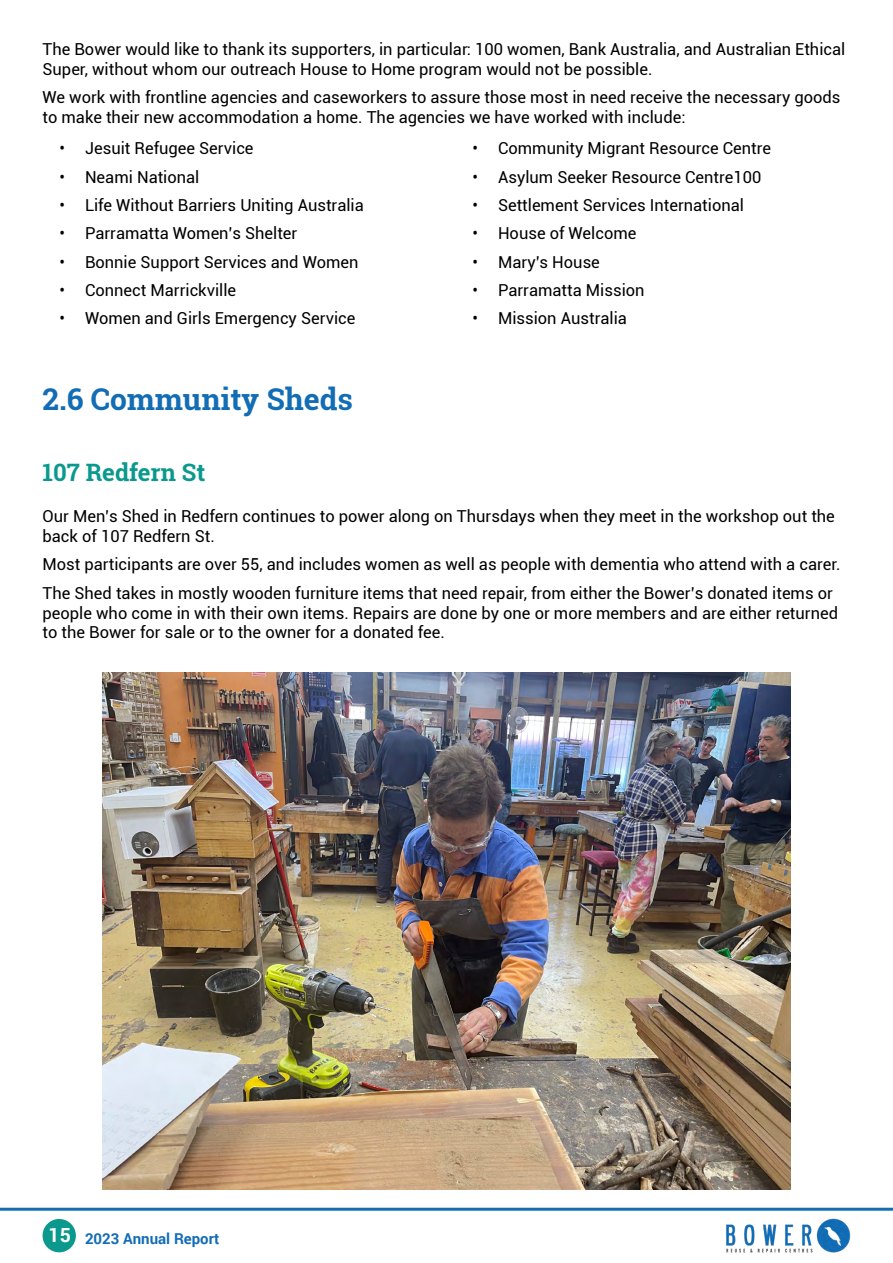
<style>
.page{position:relative;width:893px;height:1263px;background:#fff}
.page>*{position:absolute;margin:0;border:0;box-sizing:border-box;transform-origin:0 0}
.t1{font:700 30px "Roboto Slab";color:#136db5}
.t2{font:700 24px "Roboto Slab";color:#0b998e}
.t3{font:16.5px/19.8px "Roboto";color:#000}
.t4{font:700 15px "Roboto";color:#136db5}
.s1{font-size:19.5px;color:#fff}
</style>
<div class="page">
<div style="left:43px;top:1219px;width:33px;height:33px;background:#0b998e;border-radius:50%"></div>
<hr style="left:0;top:1208px;width:893px;height:3px;background:#136db5">
<img style="left:726px;top:1219px;width:124px;height:34px">
<img style="left:102px;top:673px;width:689px;height:516px">
<p class="t3" style="left:43px;top:39px;width:804px">The Bower would like to thank its supporters, in particular: 100 women, Bank Australia, and Australian Ethical<br>Super, without whom our outreach House to Home program would not be possible.</p>
<p class="t3" style="left:43px;top:87px;width:799px">We work with frontline agencies and caseworkers to assure those most in need receive the necessary goods to make their new accommodation a home. The agencies we have worked with include:</p>
<p class="t3" style="left:60px;top:138px;width:196px">• Jesuit Refugee Service</p>
<p class="t3" style="left:60px;top:166px;width:141px">• Neami National</p>
<p class="t3" style="left:60px;top:195px;width:306px">• Life Without Barriers Uniting Australia</p>
<p class="t3" style="left:60px;top:223px;width:239px">• Parramatta Women’s Shelter</p>
<p class="t3" style="left:60px;top:251px;width:300px">• Bonnie Support Services and Women</p>
<p class="t3" style="left:60px;top:280px;width:178px">• Connect Marrickville</p>
<p class="t3" style="left:60px;top:308px;width:297px">• Women and Girls Emergency Service</p>
<p class="t3" style="left:472px;top:138px;width:300px">• Community Migrant Resource Centre</p>
<p class="t3" style="left:472px;top:166px;width:290px">• Asylum Seeker Resource Centre100</p>
<p class="t3" style="left:472px;top:195px;width:273px">• Settlement Services International</p>
<p class="t3" style="left:472px;top:223px;width:165px">• House of Welcome</p>
<p class="t3" style="left:472px;top:251px;width:129px">• Mary’s House</p>
<p class="t3" style="left:472px;top:280px;width:174px">• Parramatta Mission</p>
<p class="t3" style="left:472px;top:308px;width:156px">• Mission Australia</p>
<h1 class="t1" style="left:43px;top:378px;width:312px">2.6 Community Sheds</h1>
<h2 class="t2" style="left:43px;top:456px;width:164px">107 Redfern St</h2>
<p class="t3" style="left:43px;top:506px;width:794px">Our Men’s Shed in Redfern continues to power along on Thursdays when they meet in the workshop out the back of 107 Redfern St.</p>
<p class="t3" style="left:43px;top:550px;width:799px;line-height:28.3px">Most participants are over 55, and includes women as well as people with dementia who attend with a carer.<br>The Shed takes in mostly wooden furniture items that need repair, from either the Bower’s donated items or</p>
<p class="t3" style="left:43px;top:602px;width:797px">people who come in with their own items. Repairs are done by one or more members and are either returned to the Bower for sale or to the owner for a donated fee.</p>
<p class="t4" style="left:49px;top:1227px;width:172px"><span class="s1">15</span> 2023 Annual Report</p>
</div>
